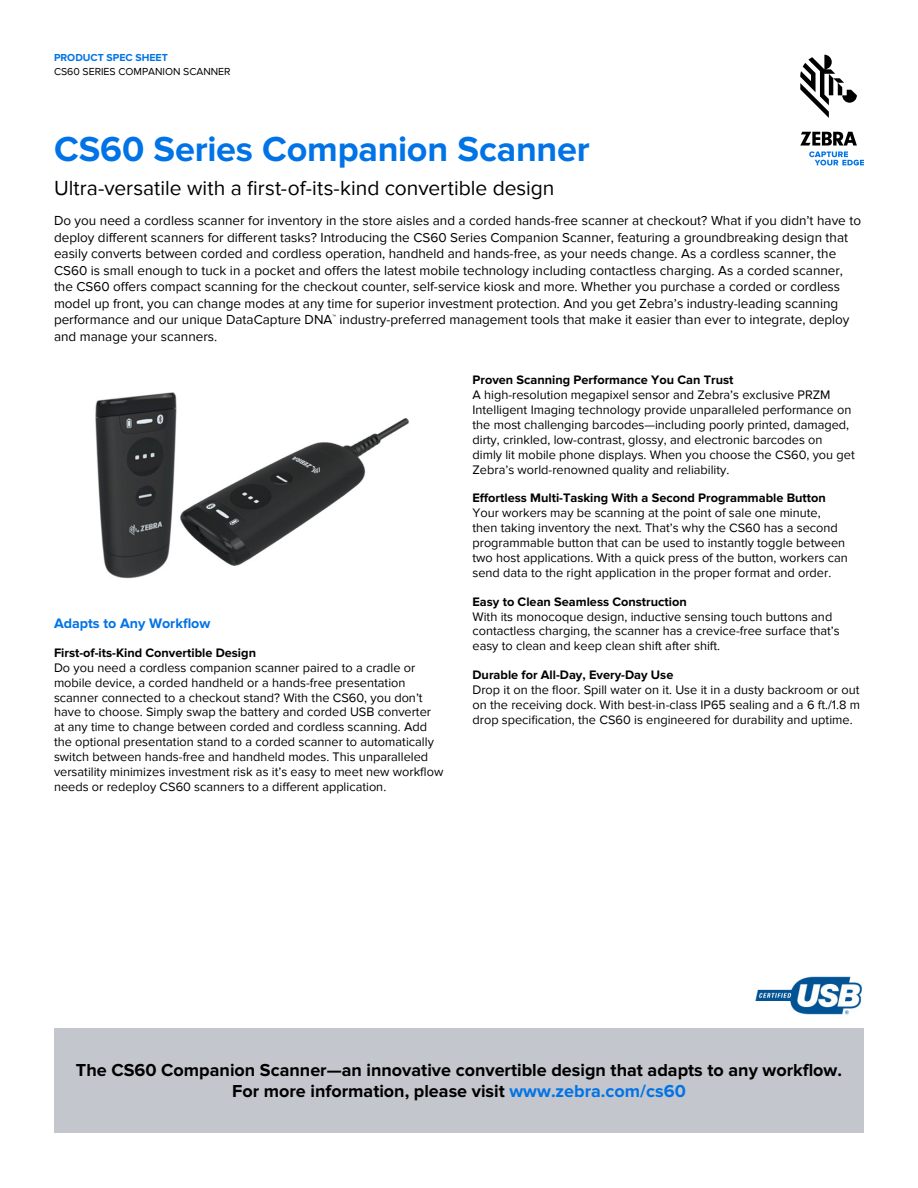
<style>
.page{position:relative;width:918px;height:1188px;background:#fff}
.page>*{position:absolute;margin:0;border:0;box-sizing:border-box;transform-origin:0 0}
.t1{font:700 36px "Proxima Nova";color:#0073e6}
.t2{font:21px "Proxima Nova";color:#000}
.t3{font:700 18px/21px "Proxima Nova";color:#000;text-align:center}
.t4{font:700 14.25px "Proxima Nova";color:#0073e6}
.t5{font:13.5px/16.5px "Proxima Nova";color:#000}
.t6{font:12.75px/15px "Proxima Nova";color:#000}
.t7{font:700 12.75px "Proxima Nova";color:#000}
.t8{font:10.5px "Proxima Nova";color:#000}
.t9{font:700 10.5px "Proxima Nova";color:#0073e6}
.s1{color:#0073e6}
</style>
<div class="page">
<div style="left:54px;top:1028px;width:810px;height:104px;background:#c3c6cc"></div>
<img style="left:755px;top:976px;width:107px;height:39px">
<img style="left:95px;top:392px;width:314px;height:187px">
<svg style="left:800px;top:55px;width:57px;height:63px"></svg>
<svg style="left:800px;top:132px;width:64px;height:33px"></svg>
<p class="t9" style="left:54px;top:51px;width:115px">PRODUCT SPEC SHEET</p>
<p class="t8" style="left:54px;top:66px;width:178px">CS60 SERIES COMPANION SCANNER</p>
<h1 class="t1" style="left:54px;top:128px;width:537px">CS60 Series Companion Scanner</h1>
<h2 class="t2" style="left:54px;top:176px;width:502px">Ultra-versatile with a first-of-its-kind convertible design</h2>
<p class="t5" style="left:54px;top:213px;width:809px">Do you need a cordless scanner for inventory in the store aisles and a corded hands-free scanner at checkout? What if you didn’t have to deploy different scanners for different tasks? Introducing the CS60 Series Companion Scanner, featuring a groundbreaking design that easily converts between corded and cordless operation, handheld and hands-free, as your needs change. As a cordless scanner, the CS60 is small enough to tuck in a pocket and offers the latest mobile technology including contactless charging. As a corded scanner, the CS60 offers compact scanning for the checkout counter, self-service kiosk and more. Whether you purchase a corded or cordless model up front, you can change modes at any time for superior investment protection. And you get Zebra’s industry-leading scanning performance and our unique DataCapture DNA<sup>™</sup> industry-preferred management tools that make it easier than ever to integrate, deploy and manage your scanners.</p>
<p class="t4" style="left:54px;top:615px;width:158px">Adapts to Any Workflow</p>
<p class="t7" style="left:54px;top:645px;width:204px">First-of-its-Kind Convertible Design</p>
<p class="t6" style="left:54px;top:660px;width:391px">Do you need a cordless companion scanner paired to a cradle or mobile device, a corded handheld or a hands-free presentation scanner connected to a checkout stand? With the CS60, you don’t have to choose. Simply swap the battery and corded USB converter at any time to change between corded and cordless scanning. Add the optional presentation stand to a corded scanner to automatically switch between hands-free and handheld modes. This unparalleled versatility minimizes investment risk as it’s easy to meet new workflow needs or redeploy CS60 scanners to a different application.</p>
<p class="t7" style="left:473px;top:372px;width:262px">Proven Scanning Performance You Can Trust</p>
<p class="t6" style="left:473px;top:387px;width:384px">A high-resolution megapixel sensor and Zebra’s exclusive PRZM Intelligent Imaging technology provide unparalleled performance on the most challenging barcodes—including poorly printed, damaged, dirty, crinkled, low-contrast, glossy, and electronic barcodes on dimly lit mobile phone displays. When you choose the CS60, you get Zebra’s world-renowned quality and reliability.</p>
<p class="t7" style="left:473px;top:490px;width:355px">Effortless Multi-Tasking With a Second Programmable Button</p>
<p class="t6" style="left:473px;top:505px;width:377px">Your workers may be scanning at the point of sale one minute, then taking inventory the next. That’s why the CS60 has a second programmable button that can be used to instantly toggle between two host applications. With a quick press of the button, workers can send data to the right application in the proper format and order.</p>
<p class="t7" style="left:473px;top:594px;width:216px">Easy to Clean Seamless Construction</p>
<p class="t6" style="left:473px;top:609px;width:369px">With its monocoque design, inductive sensing touch buttons and contactless charging, the scanner has a crevice-free surface that’s easy to clean and keep clean shift after shift.</p>
<p class="t7" style="left:473px;top:667px;width:202px">Durable for All-Day, Every-Day Use</p>
<p class="t6" style="left:473px;top:682px;width:389px;text-align:justify">Drop it on the floor. Spill water on it. Use it in a dusty backroom or out on the receiving dock. With best-in-class IP65 sealing and a 6 ft./1.8 m drop specification, the CS60 is engineered for durability and uptime.</p>
<h3 class="t3" style="left:76px;top:1060px;width:768px">The CS60 Companion Scanner—an innovative convertible design that adapts to any workflow.<br>For more information, please visit <span class="s1">www.zebra.com/cs60</span></h3>
</div>
